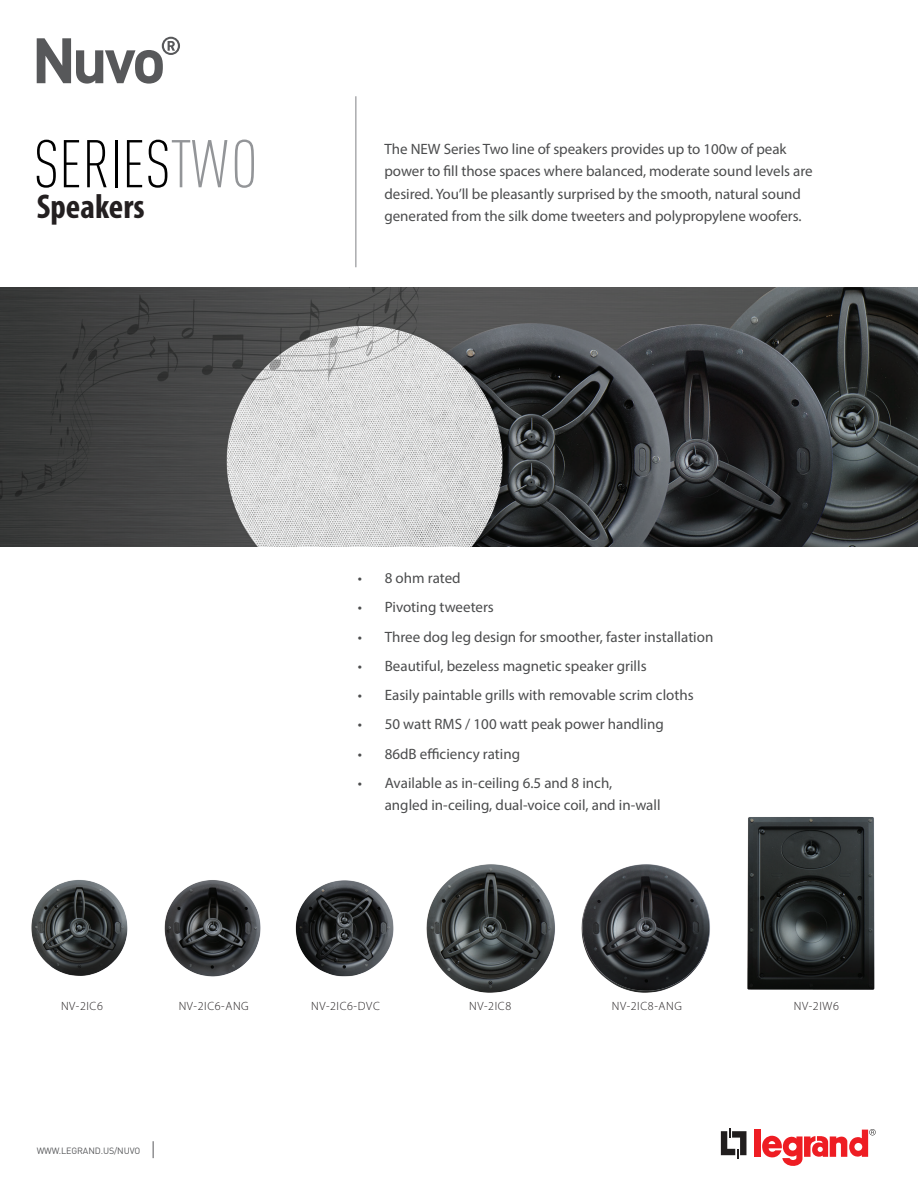
<style>
.page{position:relative;width:918px;height:1188px;background:#fff}
.page>*{position:absolute;margin:0;border:0;box-sizing:border-box;transform-origin:0 0}
.t1{font:300 condensed 66.3px "DINOT";color:#000}
.t2{font:700 condensed 34.5px "Myriad Pro";color:#231f20}
.t3{font:15px/22.5px "Myriad Pro";letter-spacing:-.005em;color:#4b4c4d}
.t4{font:300 12px "Myriad Pro";letter-spacing:.05em;color:#231f20}
.t5{font:9px "DIN Pro";letter-spacing:-.015em;color:#57585a}
.s1{color:#939598}
</style>
<div class="page">
<svg style="left:721px;top:1128px;width:25px;height:30px"></svg>
<div style="left:754px;top:1130px;width:7px;height:27px;background:#ee1d23"></div>
<svg style="left:762px;top:1129px;width:114px;height:37px"></svg>
<svg style="left:153px;top:1141px;width:1px;height:17px"></svg>
<svg style="left:37px;top:37px;width:143px;height:47px"></svg>
<img style="left:426px;top:864px;width:129px;height:129px">
<img style="left:31px;top:880px;width:97px;height:96px">
<img style="left:581px;top:864px;width:129px;height:129px">
<img style="left:747px;top:817px;width:128px;height:173px">
<img style="left:164px;top:880px;width:97px;height:97px">
<img style="left:295px;top:880px;width:99px;height:97px">
<hr style="left:356px;top:96px;width:1px;height:171px;background:#808285">
<img style="left:0;top:288px;width:918px;height:259px">
<h1 class="t1" style="left:34px;top:118px;width:225px">SERIES<span class="s1">TWO</span></h1>
<h2 class="t2" style="left:37px;top:184px;width:109px">Speakers</h2>
<p class="t3" style="left:384px;top:137px;width:430px">The NEW Series Two line of speakers provides up to 100w of peak power to fill those spaces where balanced, moderate sound levels are desired. You’ll be pleasantly surprised by the smooth, natural sound generated from the silk dome tweeters and polypropylene woofers.</p>
<p class="t3" style="left:358px;top:567px;width:104px">• 8 ohm rated</p>
<p class="t3" style="left:358px;top:596px;width:138px">• Pivoting tweeters</p>
<p class="t3" style="left:358px;top:625px;width:357px">• Three dog leg design for smoother, faster installation</p>
<p class="t3" style="left:358px;top:654px;width:290px">• Beautiful, bezeless magnetic speaker grills</p>
<p class="t3" style="left:358px;top:684px;width:337px">• Easily paintable grills with removable scrim cloths</p>
<p class="t3" style="left:358px;top:713px;width:308px">• 50 watt RMS / 100 watt peak power handling</p>
<p class="t3" style="left:358px;top:742px;width:164px">• 86dB efficiency rating</p>
<p class="t3" style="left:385px;top:771px;width:277px;text-indent:-27px">• Available as in-ceiling 6.5 and 8 inch,<br>angled in-ceiling, dual-voice coil, and in-wall</p>
<p class="t4" style="left:61px;top:999px;width:43px">NV-2IC6</p>
<p class="t4" style="left:179px;top:999px;width:72px">NV-2IC6-ANG</p>
<p class="t4" style="left:311px;top:999px;width:70px">NV-2IC6-DVC</p>
<p class="t4" style="left:469px;top:999px;width:43px">NV-2IC8</p>
<p class="t4" style="left:612px;top:999px;width:72px">NV-2IC8-ANG</p>
<p class="t4" style="left:794px;top:999px;width:46px">NV-2IW6</p>
<p class="t5" style="left:37px;top:1145px;width:105px">WWW.LEGRAND.US/NUVO</p>
</div>
